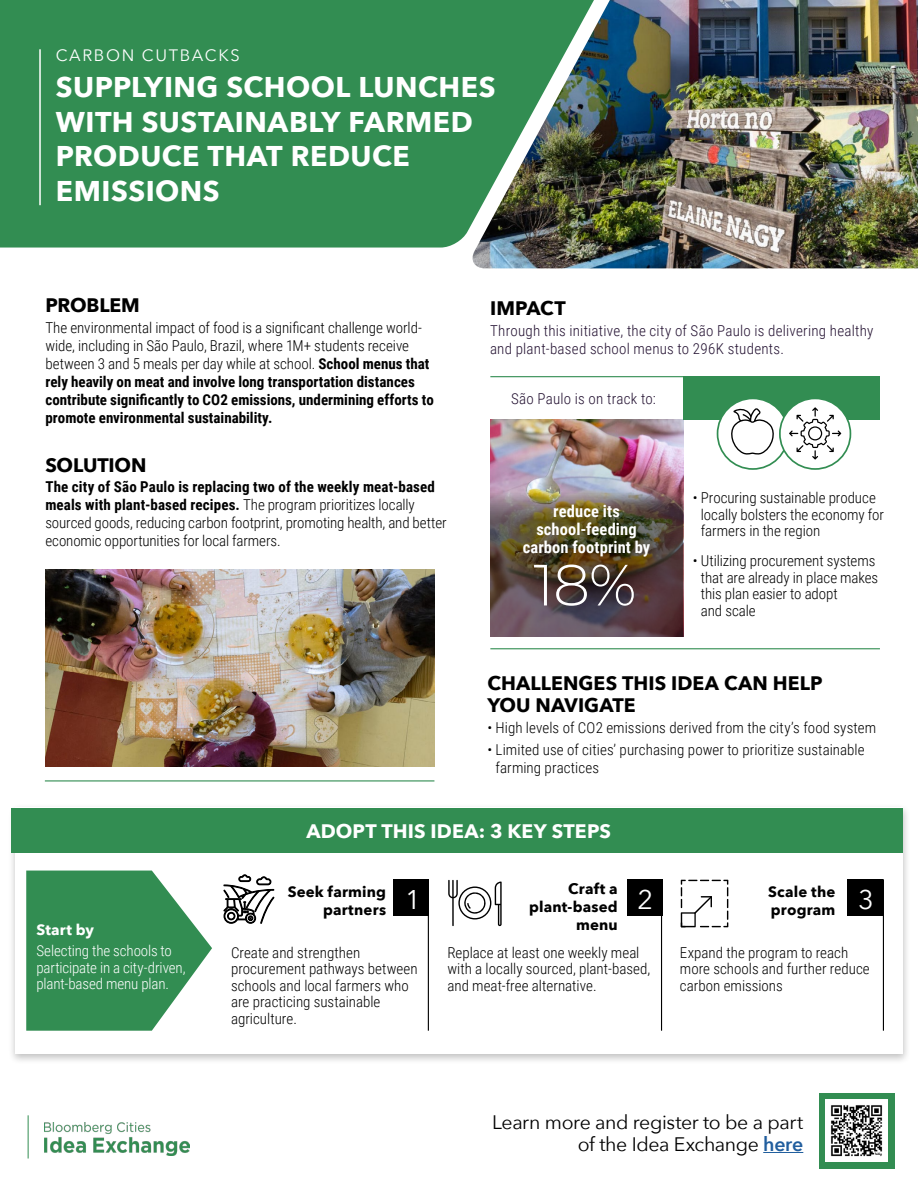
<style>
.page{position:relative;width:918px;height:1188px;background:#fff}
.page>*{position:absolute;margin:0;border:0;box-sizing:border-box;transform-origin:0 0}
.t1{font:300 58.05px "Montserrat";color:#fff}
.t2{font:700 28.5px/34.5px "Avenir Next";letter-spacing:.015em;color:#fff}
.t3{font:27px "Avenir Next";color:#fff}
.t4{font:700 19.5px/22.5px "Avenir Next";color:#000}
.t5{font:19.5px/22.5px "Avenir Next";letter-spacing:-.02em;color:#000;text-align:right}
.t6{font:700 19.5px "Avenir Next";letter-spacing:.005em;color:#fff}
.t7{font:700 16.5px/18px "Roboto Condensed";letter-spacing:.005em;color:#fff;text-align:center}
.t8{font:16.5px "Avenir Next";letter-spacing:.1em;color:#fff}
.t9{font:300 15px/16.5px "Roboto Condensed";color:#000}
.t10{font:700 15px/18px "Roboto Condensed";color:#000}
.t11{font:300 15px/18px "Roboto Condensed";letter-spacing:.015em;color:#241232}
.t12{font:300 15px/16.5px "Roboto Condensed";letter-spacing:-.01em;color:#fff}
.t13{font:700 15px/18px "Avenir Next";letter-spacing:.01em;color:#000;text-align:right}
.t14{font:700 15px "Avenir Next";letter-spacing:.01em;color:#fff}
.s1{font-weight:300}
.s2{font-weight:700}
.s3{font-weight:600;color:#215e9e}
</style>
<div class="page">
<img style="left:44px;top:1123px;width:145px;height:32px">
<hr style="left:28px;top:1115px;width:1px;height:44px;background:#328d52">
<svg style="left:819px;top:1094px;width:75px;height:75px;background:#4c9b68"></svg>
<img style="left:826px;top:1100px;width:61px;height:61px">
<hr style="left:763px;top:1152px;width:40px;height:1px;background:#215e9e">
<div style="left:8px;top:804px;width:902px;height:261px;background:#000;opacity:.25"></div>
<div style="left:15px;top:808px;width:888px;height:246px;background:#fff"></div>
<img style="left:490px;top:420px;width:194px;height:216px">
<img style="left:490px;top:491px;width:193px;height:145px">
<div style="left:12px;top:808px;width:891px;height:45px;background:#328d52"></div>
<svg style="left:26px;top:871px;width:186px;height:160px"></svg>
<div style="left:394px;top:879px;width:35px;height:37px;background:#000"></div>
<hr style="left:428px;top:879px;width:1px;height:152px;background:#000">
<div style="left:848px;top:879px;width:35px;height:37px;background:#000"></div>
<hr style="left:883px;top:879px;width:1px;height:152px;background:#000">
<div style="left:627px;top:879px;width:35px;height:37px;background:#000"></div>
<hr style="left:661px;top:879px;width:1px;height:152px;background:#000">
<img style="left:472px;top:0;width:446px;height:268px">
<div style="left:684px;top:377px;width:196px;height:43px;background:#328d52"></div>
<hr style="left:490px;top:376px;width:390px;height:1px;background:#328d52">
<hr style="left:490px;top:648px;width:390px;height:1px;background:#328d52">
<div style="left:718px;top:398px;width:70px;height:71px;background:#fff;border-radius:50%"></div>
<div style="left:717px;top:398px;width:72px;height:72px;border:2px solid #328d52;border-radius:50%"></div>
<div style="left:780px;top:398px;width:70px;height:71px;background:#fff;border-radius:50%"></div>
<div style="left:779px;top:398px;width:72px;height:72px;border:2px solid #328d52;border-radius:50%"></div>
<svg style="left:789px;top:407px;width:52px;height:53px"></svg>
<svg style="left:730px;top:408px;width:44px;height:47px"></svg>
<hr style="left:45px;top:780px;width:389px;height:1px;background:#328d52">
<img style="left:46px;top:570px;width:388px;height:197px">
<svg style="left:224px;top:875px;width:50px;height:49px"></svg>
<svg style="left:448px;top:880px;width:54px;height:46px"></svg>
<svg style="left:681px;top:880px;width:47px;height:47px"></svg>
<svg style="left:0;top:0;width:629px;height:248px;background:#388654"></svg>
<hr style="left:39px;top:49px;width:2px;height:156px;background:#fff">
<p class="t8" style="left:56px;top:41px;width:185px">CARBON CUTBACKS</p>
<h2 class="t2" style="left:56px;top:69px;width:441px">SUPPLYING SCHOOL LUNCHES<br>WITH SUSTAINABLY FARMED<br>PRODUCE THAT REDUCE<br>EMISSIONS</h2>
<h3 class="t4" style="left:45px;top:294px;width:96px">PROBLEM</h3>
<p class="t10" style="left:45px;top:318px;width:390px"><span class="s1">The environmental impact of food is a significant challenge world&shy;wide, including in São Paulo, Brazil, where 1M+ students receive between 3 and 5 meals per day while at school.</span> School menus that rely heavily on meat and involve long transportation distances contribute significantly to CO2 emissions, undermining efforts to promote environmental sustainability.</p>
<h3 class="t4" style="left:45px;top:453px;width:102px">SOLUTION</h3>
<p class="t9" style="left:45px;top:478px;width:403px;line-height:18px"><span class="s2">The city of São Paulo is replacing two of the weekly meat-based meals with plant-based recipes.</span> The program prioritizes locally sourced goods, reducing carbon footprint, promoting health, and better economic opportunities for local farmers.</p>
<h3 class="t4" style="left:490px;top:297px;width:77px">IMPACT</h3>
<p class="t11" style="left:490px;top:321px;width:385px">Through this initiative, the city of São Paulo is delivering healthy and plant-based school menus to 296K students.</p>
<p class="t11" style="left:511px;top:389px;width:146px">São Paulo is on track to:</p>
<p class="t7" style="left:523px;top:501px;width:129px">reduce its school-feeding carbon footprint by</p>
<h1 class="t1" style="left:534px;top:545px;width:104px">18%</h1>
<p class="t9" style="left:701px;top:489px;width:185px;text-indent:-8px">• Procuring sustainable produce locally bolsters the economy for farmers in the region</p>
<p class="t9" style="left:701px;top:552px;width:179px;text-indent:-8px">• Utilizing procurement systems that are already in place makes this plan easier to adopt<br>and scale</p>
<h3 class="t4" style="left:487px;top:672px;width:337px">CHALLENGES THIS IDEA CAN HELP<br>YOU NAVIGATE</h3>
<p class="t9" style="left:487px;top:719px;width:390px">• High levels of CO2 emissions derived from the city’s food system</p>
<p class="t9" style="left:496px;top:740px;width:371px;line-height:18px;text-indent:-8px">• Limited use of cities’ purchasing power to prioritize sustainable farming practices</p>
<p class="t14" style="left:36px;top:917px;width:59px">Start by</p>
<p class="t12" style="left:36px;top:942px;width:151px">Selecting the schools to participate in a city-driven, plant-based menu plan.</p>
<h3 class="t6" style="left:306px;top:814px;width:306px">ADOPT THIS IDEA: 3 KEY STEPS</h3>
<p class="t13" style="left:529px;top:880px;width:90px">Craft a plant-based menu</p>
<p class="t9" style="left:447px;top:944px;width:204px">Replace at least one weekly meal with a locally sourced, plant-based, and meat-free alternative.</p>
<p class="t13" style="left:288px;top:882px;width:100px">Seek farming partners</p>
<p class="t9" style="left:231px;top:944px;width:188px">Create and strengthen procurement pathways between schools and local farmers who are practicing sustainable agriculture.</p>
<p class="t13" style="left:768px;top:882px;width:69px;text-align:left">Scale the program</p>
<p class="t9" style="left:680px;top:944px;width:191px">Expand the program to reach more schools and further reduce carbon emissions</p>
<h3 class="t3" style="left:405px;top:877px;width:17px">1</h3>
<h3 class="t3" style="left:638px;top:877px;width:17px">2</h3>
<h3 class="t3" style="left:858px;top:877px;width:17px">3</h3>
<h3 class="t5" style="left:492px;top:1110px;width:313px">Learn more and register to be a part of the Idea Exchange <span class="s3">here</span></h3>
</div>
